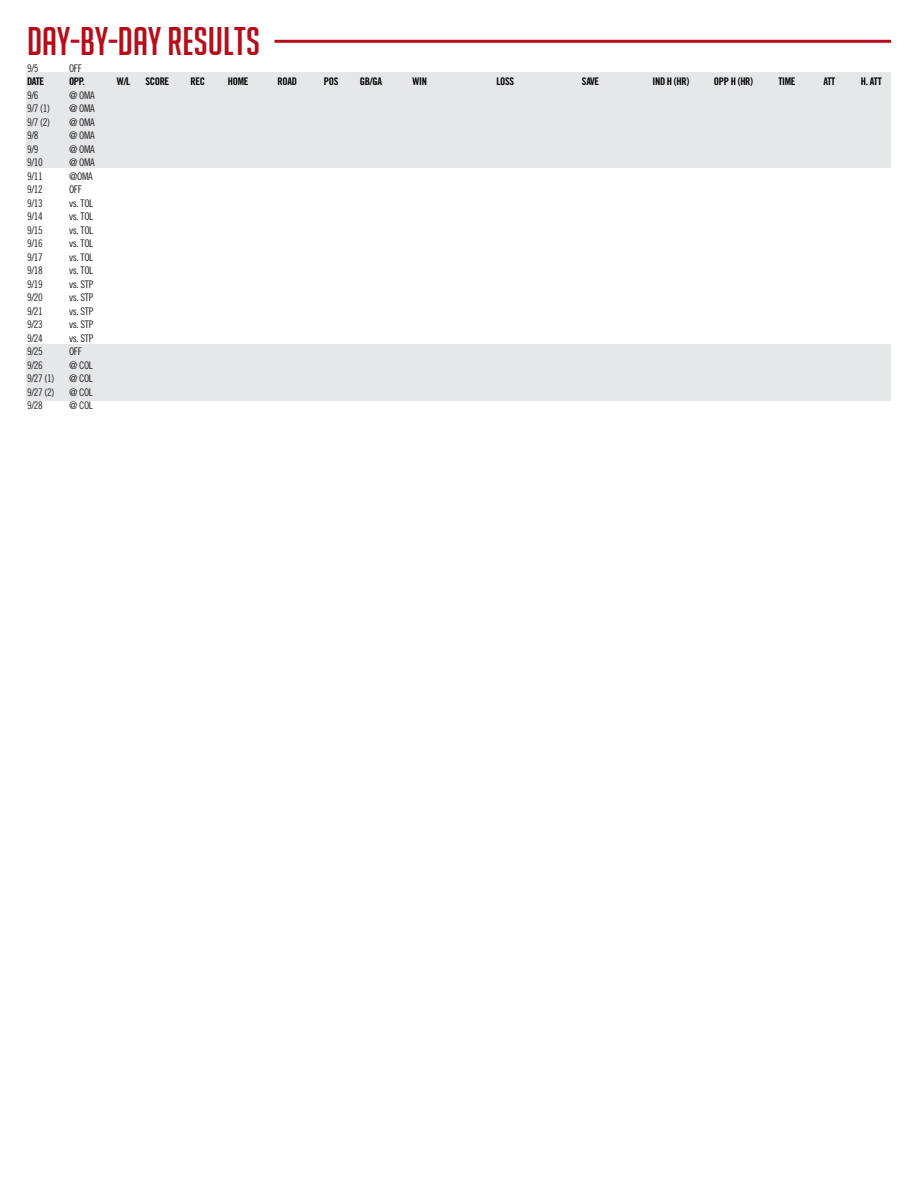
<style>
.page{position:relative;width:918px;height:1188px;background:#fff}
.page>*{position:absolute;margin:0;border:0;box-sizing:border-box;transform-origin:0 0}
.t1{font:39px "Big Noodle Titling";color:#b50e1a}
.t2{font:10.5px "Trade Gothic LT Std Cn 18";letter-spacing:-.03em;color:#231f20}
.t3{font:10.5px "Trade Gothic LT Std Bd Cn 20";letter-spacing:-.03em;color:#000}
</style>
<div class="page">
<div style="left:27px;top:73px;width:864px;height:95px;background:#e6e7e9"></div>
<div style="left:27px;top:344px;width:864px;height:56px;background:#e6e7e9"></div>
<hr style="left:274px;top:40px;width:617px;height:3px;background:#b50e1a">
<p class="t1" style="left:27px;top:20px;width:235px">DAY-BY-DAY RESULTS</p>
<p class="t2" style="left:27px;top:62px;width:13px">9/5</p>
<p class="t2" style="left:69px;top:62px;width:14px">OFF</p>
<p class="t3" style="left:27px;top:75px;width:19px">DATE</p>
<p class="t3" style="left:69px;top:75px;width:17px">OPP.</p>
<p class="t3" style="left:117px;top:75px;width:15px">W/L</p>
<p class="t3" style="left:145px;top:75px;width:25px">SCORE</p>
<p class="t3" style="left:190px;top:75px;width:16px">REC</p>
<p class="t3" style="left:228px;top:75px;width:22px">HOME</p>
<p class="t3" style="left:277px;top:75px;width:21px">ROAD</p>
<p class="t3" style="left:324px;top:75px;width:16px">POS</p>
<p class="t3" style="left:360px;top:75px;width:24px">GB/GA</p>
<p class="t3" style="left:412px;top:75px;width:16px">WIN</p>
<p class="t3" style="left:496px;top:75px;width:19px">LOSS</p>
<p class="t3" style="left:582px;top:75px;width:19px">SAVE</p>
<p class="t3" style="left:652px;top:75px;width:38px">IND H (HR)</p>
<p class="t3" style="left:714px;top:75px;width:41px">OPP H (HR)</p>
<p class="t3" style="left:778px;top:75px;width:19px">TIME</p>
<p class="t3" style="left:823px;top:75px;width:13px">ATT</p>
<p class="t3" style="left:861px;top:75px;width:22px">H. ATT</p>
<p class="t2" style="left:27px;top:89px;width:13px">9/6</p>
<p class="t2" style="left:69px;top:89px;width:27px">@ OMA</p>
<p class="t2" style="left:27px;top:102px;width:25px">9/7 (1)</p>
<p class="t2" style="left:69px;top:102px;width:27px">@ OMA</p>
<p class="t2" style="left:27px;top:116px;width:25px">9/7 (2)</p>
<p class="t2" style="left:69px;top:116px;width:27px">@ OMA</p>
<p class="t2" style="left:27px;top:129px;width:13px">9/8</p>
<p class="t2" style="left:69px;top:129px;width:27px">@ OMA</p>
<p class="t2" style="left:27px;top:143px;width:13px">9/9</p>
<p class="t2" style="left:69px;top:143px;width:27px">@ OMA</p>
<p class="t2" style="left:27px;top:156px;width:17px">9/10</p>
<p class="t2" style="left:69px;top:156px;width:27px">@ OMA</p>
<p class="t2" style="left:27px;top:170px;width:17px">9/11</p>
<p class="t2" style="left:69px;top:170px;width:25px">@OMA</p>
<p class="t2" style="left:27px;top:183px;width:17px">9/12</p>
<p class="t2" style="left:69px;top:183px;width:14px">OFF</p>
<p class="t2" style="left:27px;top:197px;width:17px">9/13</p>
<p class="t2" style="left:69px;top:197px;width:26px">vs. TOL</p>
<p class="t2" style="left:27px;top:210px;width:17px">9/14</p>
<p class="t2" style="left:69px;top:210px;width:26px">vs. TOL</p>
<p class="t2" style="left:27px;top:224px;width:17px">9/15</p>
<p class="t2" style="left:69px;top:224px;width:26px">vs. TOL</p>
<p class="t2" style="left:27px;top:237px;width:17px">9/16</p>
<p class="t2" style="left:69px;top:237px;width:26px">vs. TOL</p>
<p class="t2" style="left:27px;top:251px;width:17px">9/17</p>
<p class="t2" style="left:69px;top:251px;width:26px">vs. TOL</p>
<p class="t2" style="left:27px;top:264px;width:17px">9/18</p>
<p class="t2" style="left:69px;top:264px;width:26px">vs. TOL</p>
<p class="t2" style="left:27px;top:278px;width:17px">9/19</p>
<p class="t2" style="left:69px;top:278px;width:26px">vs. STP</p>
<p class="t2" style="left:27px;top:291px;width:17px">9/20</p>
<p class="t2" style="left:69px;top:291px;width:26px">vs. STP</p>
<p class="t2" style="left:27px;top:305px;width:17px">9/21</p>
<p class="t2" style="left:69px;top:305px;width:26px">vs. STP</p>
<p class="t2" style="left:27px;top:318px;width:17px">9/23</p>
<p class="t2" style="left:69px;top:318px;width:26px">vs. STP</p>
<p class="t2" style="left:27px;top:332px;width:17px">9/24</p>
<p class="t2" style="left:69px;top:332px;width:26px">vs. STP</p>
<p class="t2" style="left:27px;top:345px;width:17px">9/25</p>
<p class="t2" style="left:69px;top:345px;width:14px">OFF</p>
<p class="t2" style="left:27px;top:359px;width:17px">9/26</p>
<p class="t2" style="left:69px;top:359px;width:26px">@ COL</p>
<p class="t2" style="left:27px;top:372px;width:29px">9/27 (1)</p>
<p class="t2" style="left:69px;top:372px;width:26px">@ COL</p>
<p class="t2" style="left:27px;top:386px;width:29px">9/27 (2)</p>
<p class="t2" style="left:69px;top:386px;width:26px">@ COL</p>
<p class="t2" style="left:27px;top:399px;width:17px">9/28</p>
<p class="t2" style="left:69px;top:399px;width:26px">@ COL</p>
</div>
